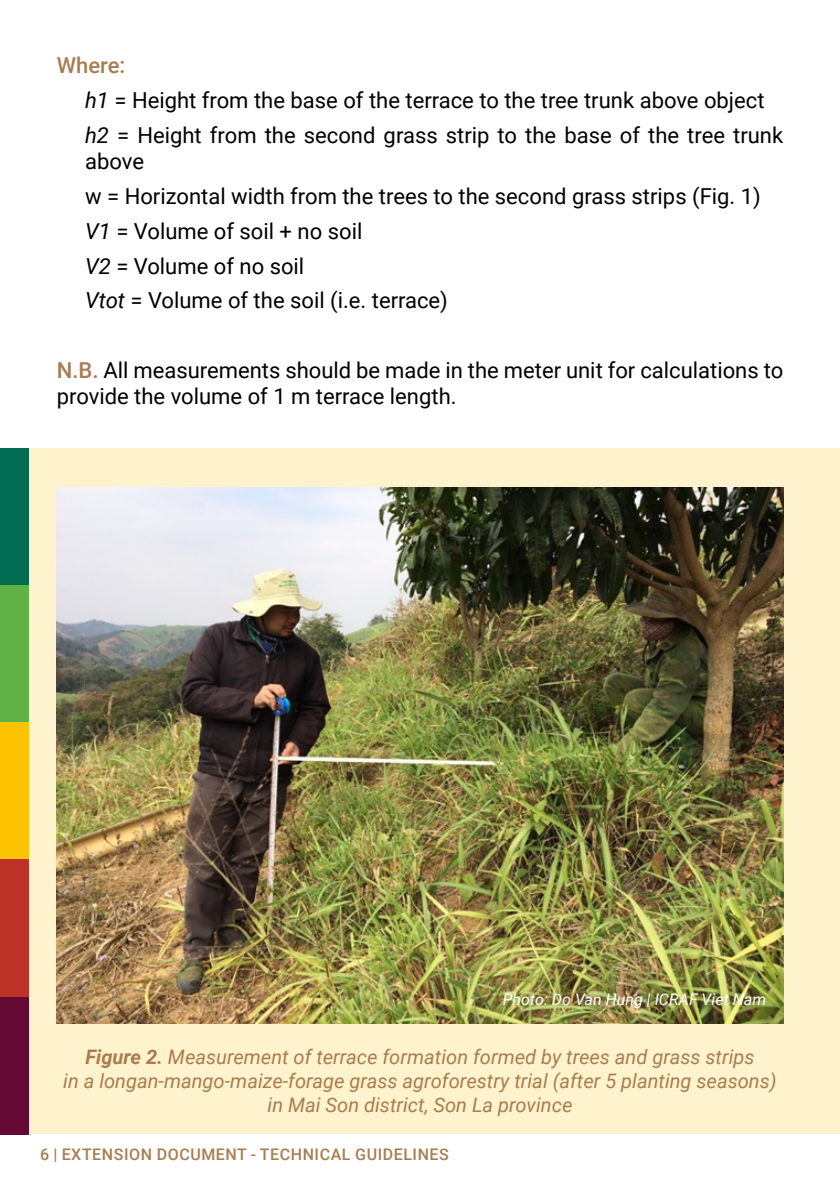
<style>
.page{position:relative;width:840px;height:1191px;background:#fff}
.page>*{position:absolute;margin:0;border:0;box-sizing:border-box;transform-origin:0 0}
.t1{font:22px/34.8px "Roboto";color:#000}
.t2{font:italic 20px/24px "Roboto";color:#a87d4f;text-align:center}
.t3{font:500 16px "Roboto";letter-spacing:.035em;color:#a87d4f}
.t4{font:italic 16px "Roboto";color:#fff}
.s1{font-weight:500;color:#a87d4f}
.s2{font-style:italic}
.s3{font-weight:700}
</style>
<div class="page">
<div style="left:0;top:448px;width:839px;height:686px;background:#fef3cd"></div>
<img style="left:57px;top:488px;width:725px;height:535px">
<div style="left:0;top:448px;width:28px;height:138px;background:#016c52"></div>
<div style="left:0;top:586px;width:28px;height:137px;background:#5fb246"></div>
<div style="left:0;top:722px;width:28px;height:138px;background:#fdc300"></div>
<div style="left:0;top:860px;width:28px;height:137px;background:#bd3227"></div>
<div style="left:0;top:997px;width:28px;height:137px;background:#630934"></div>
<p class="t1" style="left:85px;top:47px;width:699px;text-indent:-28px"><span class="s1">Where:<br></span><span class="s2">h1</span> = Height from the base of the terrace to the tree trunk above object <span class="s2">h2</span> = Height from the second grass strip to the base of the tree trunk</p>
<p class="t1" style="left:85px;top:143px;width:676px">above<br>w = Horizontal width from the trees to the second grass strips (Fig. 1)<br><span class="s2">V1</span> = Volume of soil + no soil<br><span class="s2">V2</span> = Volume of no soil<br><span class="s2">Vtot</span> = Volume of the soil (i.e. terrace)</p>
<p class="t1" style="left:57px;top:356px;width:727px;line-height:26.4px"><span class="s1">N.B.</span> All measurements should be made in the meter unit for calculations to provide the volume of 1 m terrace length.</p>
<p class="t4" style="left:502px;top:987px;width:265px">Photo: Do Van Hung | ICRAF Viet Nam</p>
<p class="t2" style="left:63px;top:1044px;width:714px"><span class="s3">Figure 2.</span> Measurement of terrace formation formed by trees and grass strips<br>in a longan-mango-maize-forage grass agroforestry trial (after 5 planting seasons) in Mai Son district, Son La province</p>
<p class="t3" style="left:40px;top:1143px;width:410px">6 | EXTENSION DOCUMENT - TECHNICAL GUIDELINES</p>
</div>
